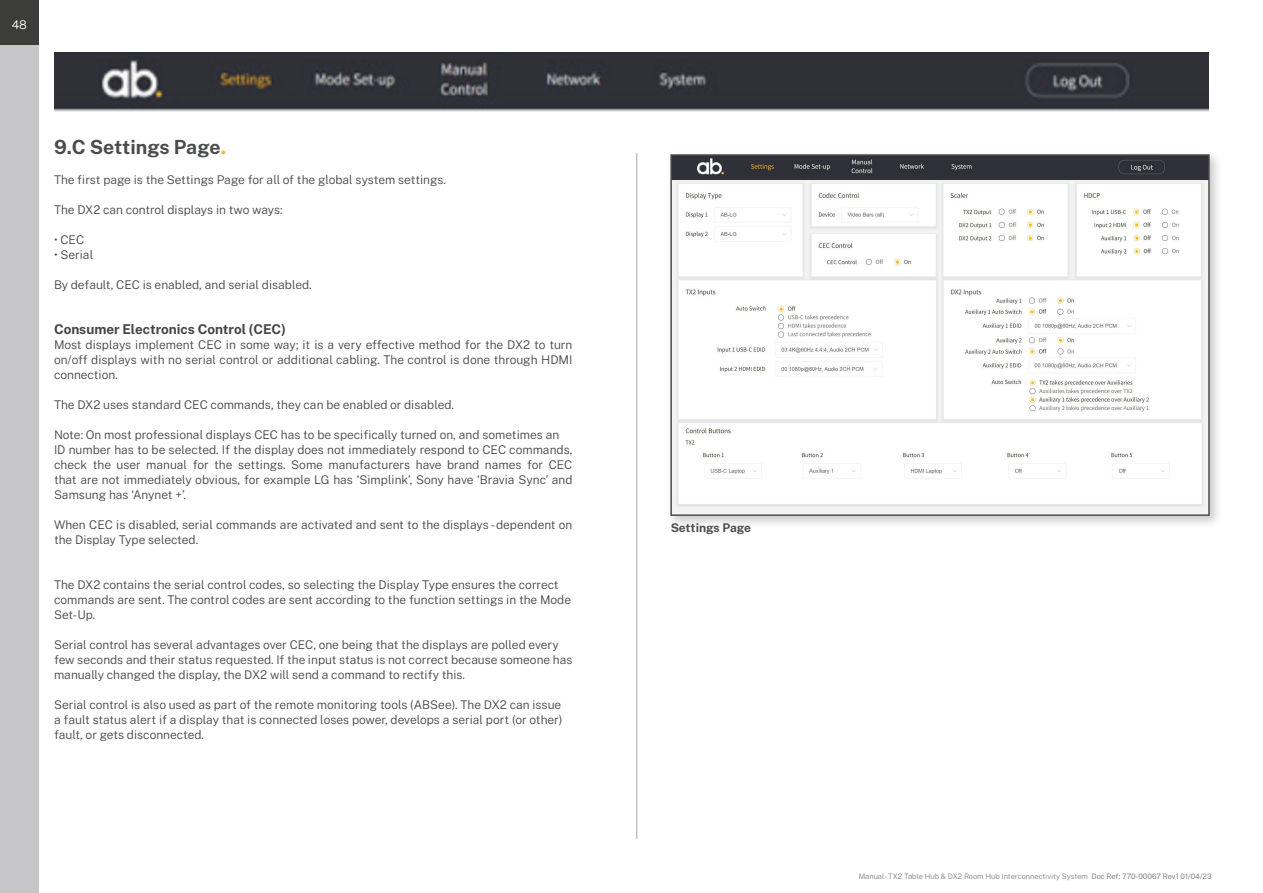
<style>
.page{position:relative;width:1263px;height:893px;background:#fff}
.page>*{position:absolute;margin:0;border:0;box-sizing:border-box;transform-origin:0 0}
.t1{font:700 19.5px "Public Sans";letter-spacing:-.005em;color:#4b4c4d}
.t2{font:700 13.5px "Public Sans";color:#444545}
.t3{font:300 12px/15px "Public Sans";color:#444545}
.t4{font:700 12px "Public Sans";letter-spacing:-.005em;color:#4b4c4d}
.t5{font:300 12px "Public Sans";color:#fff}
.t6{font:300 7.5px "Public Sans";color:#808285}
.s1{font-family:"Times New Roman";font-size:24px;color:#f1b538}
.s2{font-weight:400}
</style>
<div class="page">
<div style="left:0;top:0;width:39px;height:46px;background:#3c3c3b"></div>
<div style="left:0;top:46px;width:39px;height:847px;background:#c6c6c8"></div>
<hr style="left:636px;top:153px;width:1px;height:686px;background:#a8a9ad">
<img style="left:55px;top:53px;width:1154px;height:59px">
<div style="left:667px;top:150px;width:555px;height:378px;background:#231f20;opacity:.23"></div>
<img style="left:673px;top:157px;width:534px;height:356px">
<div style="left:670px;top:154px;width:540px;height:362px;border:2px solid #4b4c4d"></div>
<p class="t5" style="left:12px;top:16px;width:17px">48</p>
<h1 class="t1" style="left:54px;top:133px;width:174px">9.C Settings Page<span class="s1">.</span></h1>
<p class="t3" style="left:54px;top:171px;width:393px">The first page is the Settings Page for all of the global system settings.</p>
<p class="t3" style="left:54px;top:201px;width:230px">The DX2 can control displays in two ways:</p>
<p class="t3" style="left:54px;top:231px;width:32px">• CEC</p>
<p class="t3" style="left:54px;top:246px;width:41px">• Serial</p>
<p class="t3" style="left:54px;top:276px;width:259px">By default, CEC is enabled, and serial disabled.</p>
<p class="t2" style="left:54px;top:319px;width:233px">Consumer Electronics Control (CEC)</p>
<p class="t3" style="left:54px;top:336px;width:520px;text-align:justify">Most displays implement CEC in some way; it is a very effective method for the DX2 to turn on/off displays with no serial control or additional cabling. The control is done through HDMI connection.</p>
<p class="t3" style="left:54px;top:396px;width:402px">The DX2 uses standard CEC commands, they can be enabled or disabled.</p>
<p class="t3" style="left:54px;top:426px;width:520px">Note: On most professional displays CEC has to be specifically turned on, and sometimes an ID number has to be selected. If the display does not immediately respond to CEC commands, check the user manual for the settings. Some manufacturers have brand names for CEC that are not immediately obvious, for example LG has ‘Simplink’, Sony have ‘Bravia Sync’ and Samsung has ‘Anynet +’.</p>
<p class="t3" style="left:54px;top:516px;width:520px">When CEC is disabled, serial commands are activated and sent to the displays - dependent on the Display Type selected.</p>
<p class="t3" style="left:54px;top:576px;width:519px">The DX2 contains the serial control codes, so selecting the Display Type ensures the correct commands are sent. The control codes are sent according to the function settings in the Mode<br>Set-Up.</p>
<p class="t3" style="left:54px;top:636px;width:520px">Serial control has several advantages over CEC, one being that the displays are polled every few seconds and their status requested. If the input status is not correct because someone has manually changed the display, the DX2 will send a command to rectify this.</p>
<p class="t3" style="left:54px;top:696px;width:510px;text-align:justify">Serial control is also used as part of the remote monitoring tools (ABSee). The DX2 can issue a fault status alert if a display that is connected loses power, develops a serial port (or other) fault, or gets disconnected.</p>
<p class="t4" style="left:671px;top:519px;width:82px">Settings Page</p>
<p class="t6" style="left:859px;top:871px;width:355px">Manual -TX2 Table Hub &amp; DX2 Room Hub Interconnectivity System <span class="s2">Doc Ref: 770-00067 Rev1 01/04/23</span></p>
</div>
